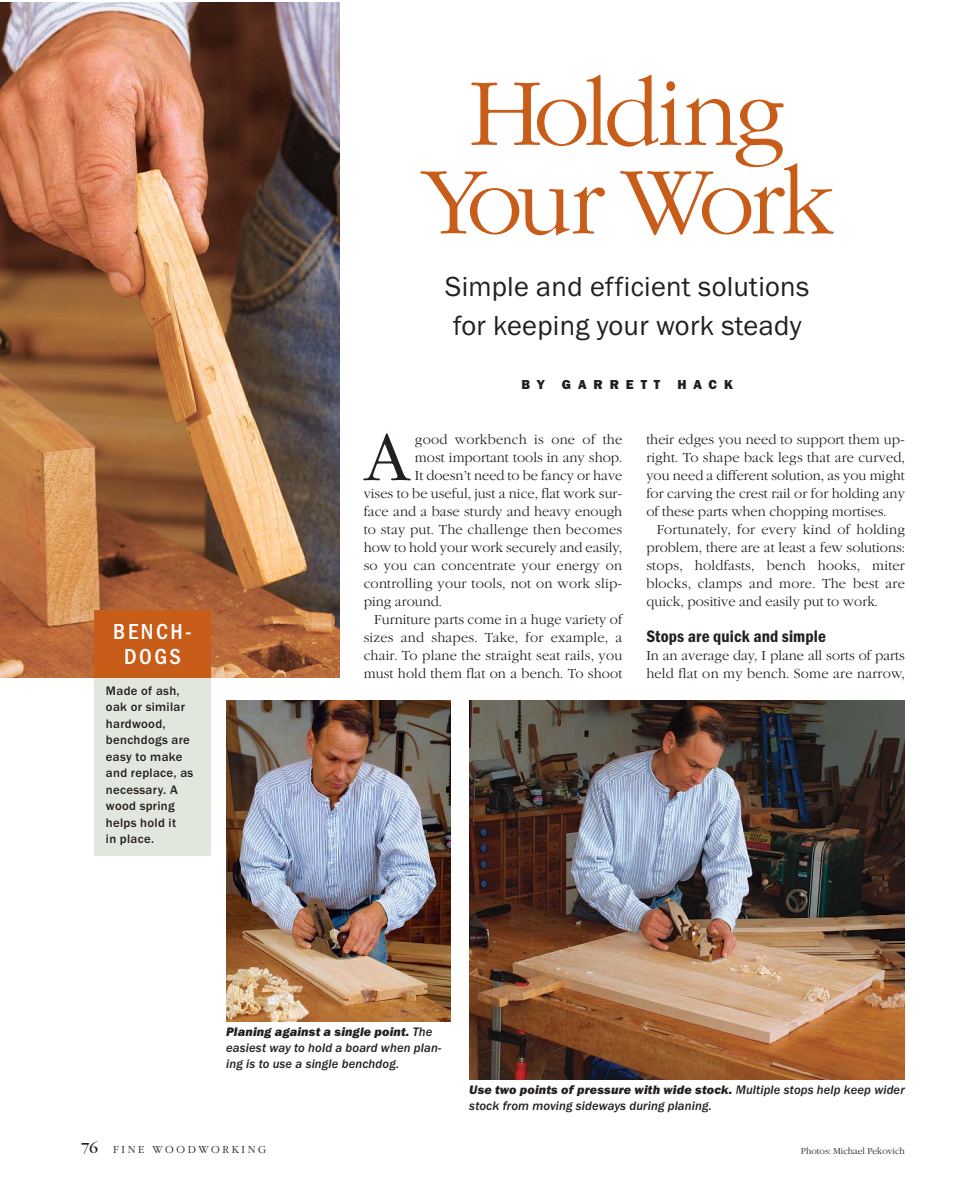
<style>
.page{position:relative;width:959px;height:1202px;background:#fff}
.page>*{position:absolute;margin:0;border:0;box-sizing:border-box;transform-origin:0 0}
.t1{font:93px/88.5px "L Garamond";letter-spacing:-.055em;color:#c85c19;text-align:center}
.t2{font:68.7px "L Garamond";color:#231f20}
.t3{font:28.5px/39px "Franklin Gothic Itc T";letter-spacing:.01em;color:#231f20}
.t4{font:500 condensed 22.5px/25.5px "Franklin Gothic Itc T";letter-spacing:.11em;color:#fff;text-align:center}
.t5{font:600 condensed 17.25px "Franklin Gothic Itc T";letter-spacing:.01em;color:#231f20}
.t6{font:13.5px/18px "L Garamond";letter-spacing:.005em;color:#231f20;text-align:justify}
.t7{font:800 13.5px "Franklin Gothic Itc T";letter-spacing:.51em;color:#231f20}
.t8{font:italic 500 12.75px/15.8px "Franklin Gothic Itc T";letter-spacing:.01em;color:#231f20}
.t9{font:500 12.75px/16.5px "Franklin Gothic Itc T";letter-spacing:.025em;color:#231f20}
.t10{font:10.5px "L Garamond";letter-spacing:.25em;color:#231f20}
.t11{font:9px "L Garamond";color:#231f20}
.s1{font-weight:800}
.s2{font-family:"Garamond";font-size:15px}
</style>
<div class="page">
<img style="left:0;top:2px;width:339px;height:675px">
<div style="left:94px;top:663px;width:116px;height:193px;background:#e2e7dd"></div>
<img style="left:469px;top:701px;width:435px;height:378px">
<div style="left:94px;top:610px;width:116px;height:67px;background:#c85c19"></div>
<img style="left:227px;top:701px;width:223px;height:320px">
<h1 class="t1" style="left:421px;top:75px;width:414px">Holding<br>Your Work</h1>
<h3 class="t4" style="left:113px;top:621px;width:80px">BENCH-<br>DOGS</h3>
<p class="t9" style="left:106px;top:683px;width:89px">Made of ash, oak or similar hardwood, benchdogs are easy to make and replace, as necessary. A wood spring helps hold it<br>in place.</p>
<h3 class="t3" style="left:445px;top:270px;width:365px">Simple and efficient solutions for keeping your work steady</h3>
<p class="t7" style="left:521px;top:380px;width:25px">B Y</p>
<p class="t7" style="left:562px;top:380px;width:100px">GARRETT</p>
<p class="t7" style="left:677px;top:380px;width:57px">HACK</p>
<h2 class="t2" style="left:363px;top:427px;width:48px">A</h2>
<p class="t6" style="left:415px;top:431px;width:209px">good workbench is one of the</p>
<p class="t6" style="left:415px;top:449px;width:209px">most important tools in any shop.</p>
<p class="t6" style="left:415px;top:467px;width:209px">It doesn’t need to be fancy or have</p>
<p class="t6" style="left:363px;top:485px;width:260px">vises to be useful, just a nice, flat work sur-</p>
<p class="t6" style="left:363px;top:503px;width:260px">face and a base sturdy and heavy enough</p>
<p class="t6" style="left:363px;top:521px;width:260px">to stay put. The challenge then becomes</p>
<p class="t6" style="left:363px;top:539px;width:260px">how to hold your work securely and easily,</p>
<p class="t6" style="left:363px;top:557px;width:260px">so you can concentrate your energy on</p>
<p class="t6" style="left:363px;top:575px;width:260px">controlling your tools, not on work slip-</p>
<p class="t6" style="left:363px;top:593px;width:80px">ping around.</p>
<p class="t6" style="left:374px;top:611px;width:250px">Furniture parts come in a huge variety of</p>
<p class="t6" style="left:363px;top:629px;width:260px">sizes and shapes. Take, for example, a</p>
<p class="t6" style="left:363px;top:647px;width:260px">chair. To plane the straight seat rails, you</p>
<p class="t6" style="left:363px;top:665px;width:260px">must hold them flat on a bench. To shoot</p>
<p class="t6" style="left:646px;top:431px;width:260px">their edges you need to support them up&shy;right. To shape back legs that are curved, you need a different solution, as you might for carving the crest rail or for holding any of these parts when chopping mortises.</p>
<p class="t6" style="left:646px;top:521px;width:260px;text-indent:10px">Fortunately, for every kind of holding problem, there are at least a few solutions: stops, holdfasts, bench hooks, miter blocks, clamps and more. The best are quick, positive and easily put to work.</p>
<p class="t5" style="left:646px;top:631px;width:181px">Stops are quick and simple</p>
<p class="t6" style="left:646px;top:647px;width:260px">In an average day, I plane all sorts of parts held flat on my bench. Some are narrow,</p>
<p class="t8" style="left:226px;top:1025px;width:216px"><span class="s1">Planing against a single point.</span> The easiest way to hold a board when plan&shy;ing is to use a single benchdog.</p>
<p class="t8" style="left:469px;top:1083px;width:437px"><span class="s1">Use two points of pressure with wide stock.</span> Multiple stops help keep wider stock from moving sideways during planing.</p>
<p class="t10" style="left:81px;top:1145px;width:187px"><span class="s2">76</span> FINE WOODWORKING</p>
<p class="t11" style="left:800px;top:1147px;width:106px">Photos: Michael Pekovich</p>
</div>
